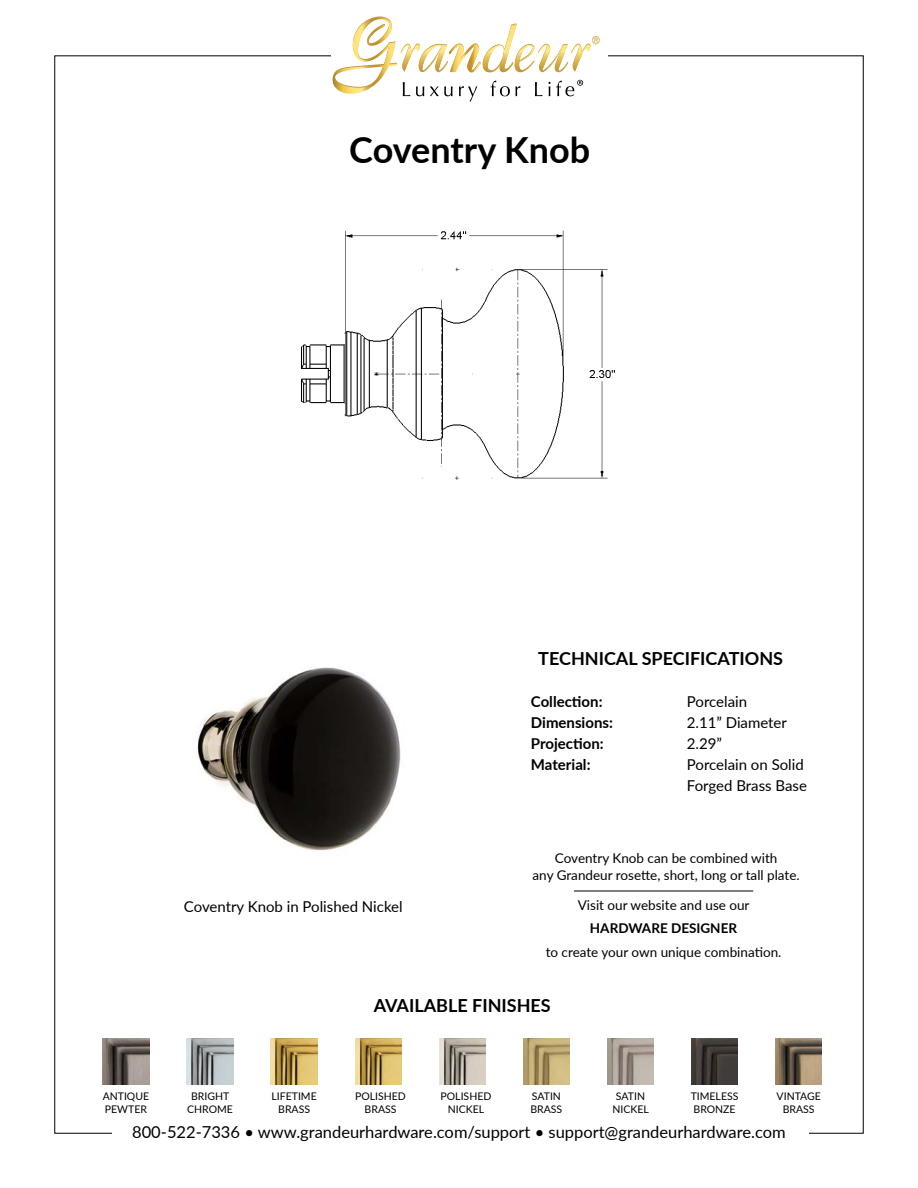
<style>
.page{position:relative;width:918px;height:1188px;background:#fff}
.page>*{position:absolute;margin:0;border:0;box-sizing:border-box;transform-origin:0 0}
.t1{font:700 36px "Lato";color:#000}
.t2{font:700 18px "Lato";color:#000}
.t3{font:16.5px "Lato";color:#000}
.t4{font:15px/21px "Lato";color:#000}
.t5{font:700 15px "Lato";color:#000}
.t6{font:14.85px "Te X Gyre Heros";color:#000}
.t7{font:13.5px "Lato";color:#000}
.t8{font:700 13.5px "Lato";color:#000}
.t9{font:10.5px "Lato";color:#000}
</style>
<div class="page">
<svg style="left:332px;top:16px;width:268px;height:86px"></svg>
<hr style="left:574px;top:891px;width:179px;height:1px;background:#000">
<img style="left:197px;top:667px;width:204px;height:184px">
<img style="left:103px;top:1039px;width:46px;height:46px">
<img style="left:187px;top:1039px;width:46px;height:46px">
<img style="left:271px;top:1039px;width:46px;height:46px">
<img style="left:355px;top:1039px;width:46px;height:46px">
<img style="left:439px;top:1039px;width:47px;height:46px">
<img style="left:523px;top:1039px;width:47px;height:46px">
<img style="left:607px;top:1039px;width:47px;height:46px">
<img style="left:691px;top:1039px;width:47px;height:46px">
<img style="left:776px;top:1039px;width:46px;height:46px">
<img style="left:301px;top:230px;width:314px;height:250px">
<p class="t1" style="left:349px;top:124px;width:242px">Coventry Knob</p>
<p class="t6" style="left:293px;top:142px;width:210px">TECHNICAL SPECIFICATIONS</p>
<p class="t2" style="left:538px;top:645px;width:246px">TECHNICAL SPECIFICATIONS</p>
<p class="t4" style="left:184px;top:896px;width:220px">Coventry Knob in Polished Nickel</p>
<p class="t5" style="left:531px;top:690px;width:73px">Collection:</p>
<p class="t4" style="left:687px;top:690px;width:62px">Porcelain</p>
<p class="t5" style="left:531px;top:711px;width:84px">Dimensions:</p>
<p class="t4" style="left:687px;top:711px;width:102px">2.11” Diameter</p>
<p class="t5" style="left:531px;top:732px;width:74px">Projection:</p>
<p class="t4" style="left:687px;top:732px;width:37px">2.29”</p>
<p class="t5" style="left:531px;top:753px;width:61px">Material:</p>
<p class="t4" style="left:687px;top:753px;width:122px">Porcelain on Solid<br>Forged Brass Base</p>
<p class="t7" style="left:555px;top:849px;width:224px">Coventry Knob can be combined with</p>
<p class="t7" style="left:533px;top:865px;width:269px">any Grandeur rosette, short, long or tall plate.</p>
<p class="t7" style="left:578px;top:896px;width:173px">Visit our website and use our</p>
<p class="t7" style="left:546px;top:942px;width:237px">to create your own unique combination.</p>
<p class="t8" style="left:590px;top:919px;width:149px">HARDWARE DESIGNER</p>
<p class="t9" style="left:103px;top:1088px;width:48px">ANTIQUE</p>
<p class="t9" style="left:105px;top:1102px;width:44px">PEWTER</p>
<p class="t9" style="left:191px;top:1088px;width:40px">BRIGHT</p>
<p class="t9" style="left:187px;top:1102px;width:47px">CHROME</p>
<p class="t9" style="left:272px;top:1088px;width:47px">LIFETIME</p>
<p class="t9" style="left:278px;top:1102px;width:33px">BRASS</p>
<p class="t2" style="left:374px;top:992px;width:179px">AVAILABLE FINISHES</p>
<p class="t9" style="left:355px;top:1088px;width:52px">POLISHED</p>
<p class="t9" style="left:365px;top:1102px;width:33px">BRASS</p>
<p class="t9" style="left:441px;top:1088px;width:52px">POLISHED</p>
<p class="t9" style="left:448px;top:1102px;width:38px">NICKEL</p>
<p class="t9" style="left:532px;top:1088px;width:31px">SATIN</p>
<p class="t9" style="left:531px;top:1102px;width:33px">BRASS</p>
<p class="t9" style="left:616px;top:1088px;width:31px">SATIN</p>
<p class="t9" style="left:612px;top:1102px;width:38px">NICKEL</p>
<p class="t9" style="left:691px;top:1088px;width:49px">TIMELESS</p>
<p class="t9" style="left:694px;top:1102px;width:44px">BRONZE</p>
<p class="t9" style="left:777px;top:1088px;width:46px">VINTAGE</p>
<p class="t9" style="left:783px;top:1102px;width:33px">BRASS</p>
<p class="t3" style="left:132px;top:1120px;width:655px">800-522-7336 • www.grandeurhardware.com/support • support@grandeurhardware.com</p>
</div>
